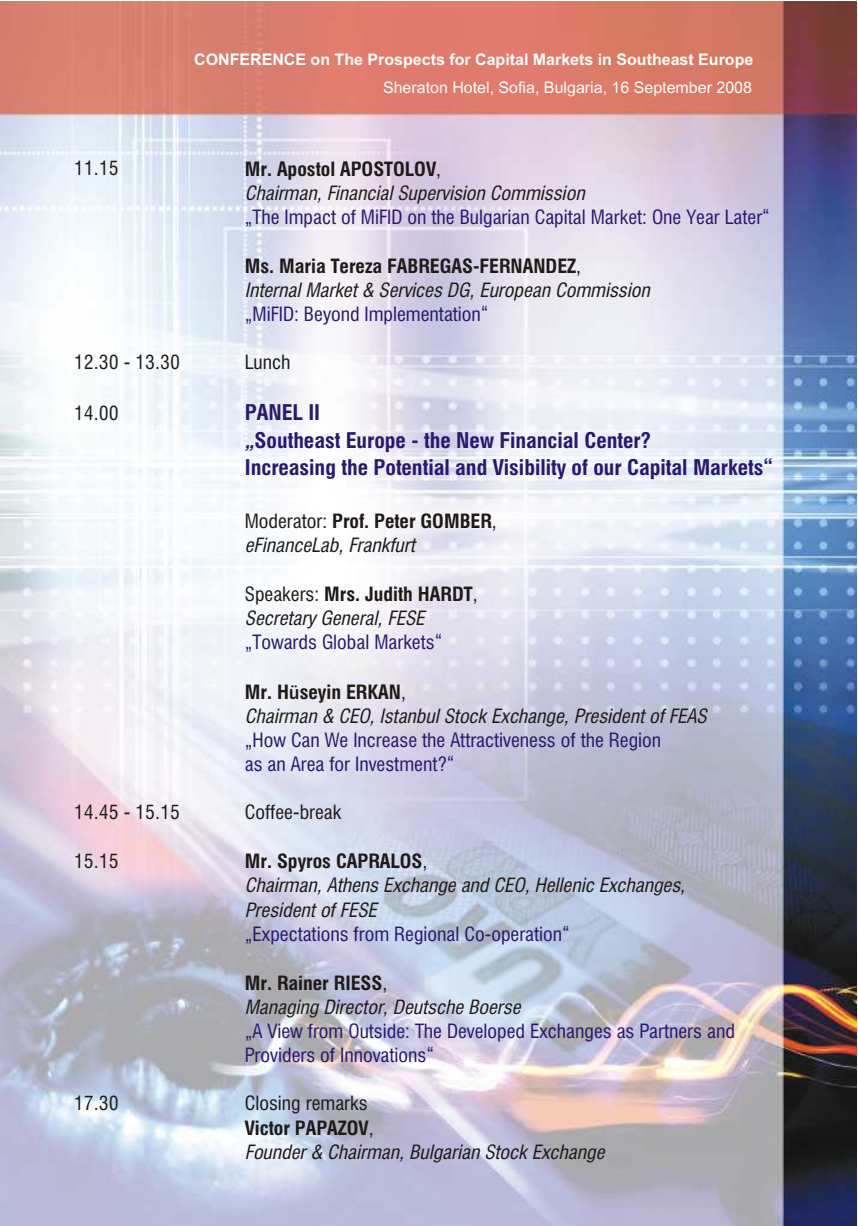
<style>
.page{position:relative;width:858px;height:1226px;background:#fff}
.page>*{position:absolute;margin:0;border:0;box-sizing:border-box;transform-origin:0 0}
.t1{font:700 22px/27.2px "Hebar Cond";color:#291770}
.t2{font:italic 20px/24.2px "Hebar Cond";color:#1f1a17}
.t3{font:20px/24.2px "Hebar Cond";color:#291770}
.t4{font:20px "Hebar Cond";color:#1f1a17}
.t5{font:500 20px "Franklin Gothic";color:#1f1a17}
.t6{font:700 16px "Arial";color:#fff}
.t7{font:16px "Arial";color:#fff}
.s1{font-weight:700;font-style:normal}
.s2{font-style:normal}
.s3{font-style:italic}
</style>
<div class="page">
<img style="left:0;top:1px;width:856px;height:1225px">
<p class="t6" style="left:194px;top:54px;width:561px">CONFERENCE on The Prospects for Capital Markets in Southeast Europe</p>
<p class="t7" style="left:383px;top:82px;width:371px">Sheraton Hotel, Sofia, Bulgaria, 16 September 2008</p>
<p class="t4" style="left:74px;top:159px;width:46px">11.15</p>
<p class="t2" style="left:245px;top:158px;width:341px"><span class="s1">Mr. Apostol APOSTOLOV</span><span class="s2">,<br></span>Chairman, Financial Supervision Commission</p>
<p class="t3" style="left:245px;top:206px;width:527px">“The Impact of MiFID on the Bulgarian Capital Market: One Year Later”</p>
<p class="t2" style="left:245px;top:255px;width:407px"><span class="s1">Ms. Maria Tereza FABREGAS-FERNANDEZ</span><span class="s2">,<br></span>Internal Market &amp; Services DG, European Commission</p>
<p class="t3" style="left:245px;top:303px;width:245px">“MiFID: Beyond Implementation”</p>
<p class="t4" style="left:74px;top:352px;width:108px">12.30 - 13.30</p>
<p class="t4" style="left:74px;top:403px;width:46px">14.00</p>
<p class="t4" style="left:245px;top:353px;width:47px">Lunch</p>
<p class="t1" style="left:245px;top:400px;width:530px">PANEL II<br><span class="s3">“</span>Southeast Europe - the New Financial Center?<br>Increasing the Potential and Visibility of our Capital Markets”</p>
<p class="t2" style="left:245px;top:509px;width:254px"><span class="s2">Moderator:</span> <span class="s1">Prof. Peter GOMBER</span><span class="s2">, </span>eFinanceLab, Frankfurt</p>
<p class="t2" style="left:245px;top:583px;width:234px"><span class="s2">Speakers:</span> <span class="s1">Mrs. Judith HARDT</span><span class="s2">,<br></span>Secretary General, FESE</p>
<p class="t3" style="left:245px;top:631px;width:199px">“Towards Global Markets”</p>
<p class="t2" style="left:245px;top:681px;width:463px"><span class="s1">Mr. H seyin ERKAN</span><span class="s2">,<br></span>Chairman &amp; CEO, Istanbul Stock Exchange, President of FEAS</p>
<p class="t5" style="left:289px;top:685px;width:12px">ü</p>
<p class="t3" style="left:245px;top:729px;width:418px">“How Can We Increase the Attractiveness of the Region as an Area for Investment?”</p>
<p class="t4" style="left:74px;top:802px;width:108px">14.45 - 15.15</p>
<p class="t4" style="left:74px;top:851px;width:46px">15.15</p>
<p class="t4" style="left:245px;top:802px;width:98px">Coffee-break</p>
<p class="t2" style="left:245px;top:850px;width:442px"><span class="s1">Mr. Spyros CAPRALOS</span><span class="s2">,<br></span>Chairman, Athens Exchange and CEO, Hellenic Exchanges,<br>President of FESE</p>
<p class="t3" style="left:245px;top:923px;width:327px">“Expectations from Regional Co-operation”</p>
<p class="t2" style="left:245px;top:972px;width:277px"><span class="s1">Mr. Rainer RIESS</span><span class="s2">,<br></span>Managing Director, Deutsche Boerse</p>
<p class="t3" style="left:245px;top:1020px;width:492px">“A View from Outside: The Developed Exchanges as Partners and<br>Providers of Innovations”</p>
<p class="t4" style="left:74px;top:1093px;width:46px">17.30</p>
<p class="t2" style="left:245px;top:1092px;width:361px"><span class="s2">Closing remarks<br></span><span class="s1">Victor PAPAZOV</span><span class="s2">,<br></span>Founder &amp; Chairman, Bulgarian Stock Exchange</p>
</div>
